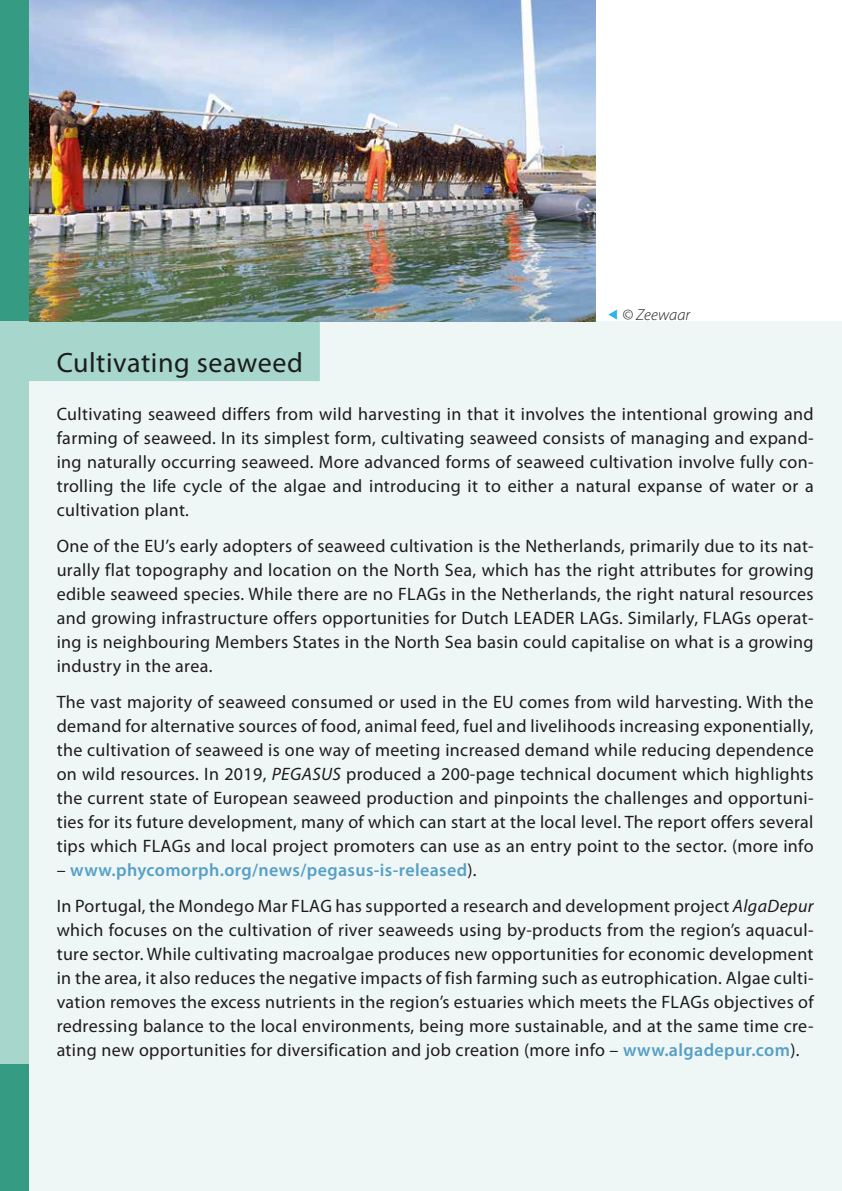
<style>
.page{position:relative;width:842px;height:1191px;background:#fff}
.page>*{position:absolute;margin:0;border:0;box-sizing:border-box;transform-origin:0 0}
.t1{font:28px "Myriad Pro";letter-spacing:.02em;color:#1c1c1b}
.t2{font:18px/24px "Myriad Pro";letter-spacing:.02em;color:#1c1c1b;text-align:justify}
.t3{font:italic 300 16px "Myriad Pro";letter-spacing:.01em;color:#1c1c1b}
.s1{color:#2fb4e9}
.s2{font-style:italic}
.s3{font-weight:600;color:#569fc6}
</style>
<div class="page">
<div style="left:0;top:321px;width:842px;height:870px;background:#eff7f6"></div>
<div style="left:11px;top:321px;width:309px;height:60px;background:#a6d6cc"></div>
<img style="left:28px;top:0;width:567px;height:321px">
<div style="left:0;top:0;width:28px;height:321px;background:#369b83"></div>
<div style="left:0;top:1064px;width:28px;height:127px;background:#369b83"></div>
<div style="left:0;top:321px;width:28px;height:743px;background:#a6d6cc"></div>
<p class="t3" style="left:607px;top:307px;width:85px"><span class="s1">◀</span> © Zeewaar</p>
<h1 class="t1" style="left:57px;top:345px;width:248px">Cultivating seaweed</h1>
<p class="t2" style="left:57px;top:402px;width:758px">Cultivating seaweed differs from wild harvesting in that it involves the intentional growing and farming of seaweed. In its simplest form, cultivating seaweed consists of managing and expand&shy;ing naturally occurring seaweed. More advanced forms of seaweed cultivation involve fully con&shy;trolling the life cycle of the algae and introducing it to either a natural expanse of water or a cultivation plant.</p>
<p class="t2" style="left:57px;top:534px;width:758px">One of the EU’s early adopters of seaweed cultivation is the Netherlands, primarily due to its nat&shy;urally flat topography and location on the North Sea, which has the right attributes for growing edible seaweed species. While there are no FLAGs in the Netherlands, the right natural resources and growing infrastructure offers opportunities for Dutch LEADER LAGs. Similarly, FLAGs operat&shy;ing is neighbouring Members States in the North Sea basin could capitalise on what is a growing industry in the area.</p>
<p class="t2" style="left:57px;top:690px;width:758px">The vast majority of seaweed consumed or used in the EU comes from wild harvesting. With the demand for alternative sources of food, animal feed, fuel and livelihoods increasing exponentially, the cultivation of seaweed is one way of meeting increased demand while reducing dependence on wild resources. In 2019, <span class="s2">PEGASUS</span> produced a 200-page technical document which highlights the current state of European seaweed production and pinpoints the challenges and opportuni&shy;ties for its future development, many of which can start at the local level. The report offers several tips which FLAGs and local project promoters can use as an entry point to the sector. (more info</p>
<p class="t2" style="left:57px;top:852px;width:758px;line-height:36px">– <span class="s3">www.phycomorph.org/news/pegasus-is-released</span>).<br>In Portugal, the Mondego Mar FLAG has supported a research and development project <span class="s2">AlgaDepur</span></p>
<p class="t2" style="left:57px;top:918px;width:758px">which focuses on the cultivation of river seaweeds using by-products from the region’s aquacul&shy;ture sector. While cultivating macroalgae produces new opportunities for economic development in the area, it also reduces the negative impacts of fish farming such as eutrophication. Algae culti&shy;vation removes the excess nutrients in the region’s estuaries which meets the FLAGs objectives of redressing balance to the local environments, being more sustainable, and at the same time cre&shy;ating new opportunities for diversification and job creation (more info – <span class="s3">www.algadepur.com</span>).</p>
</div>
